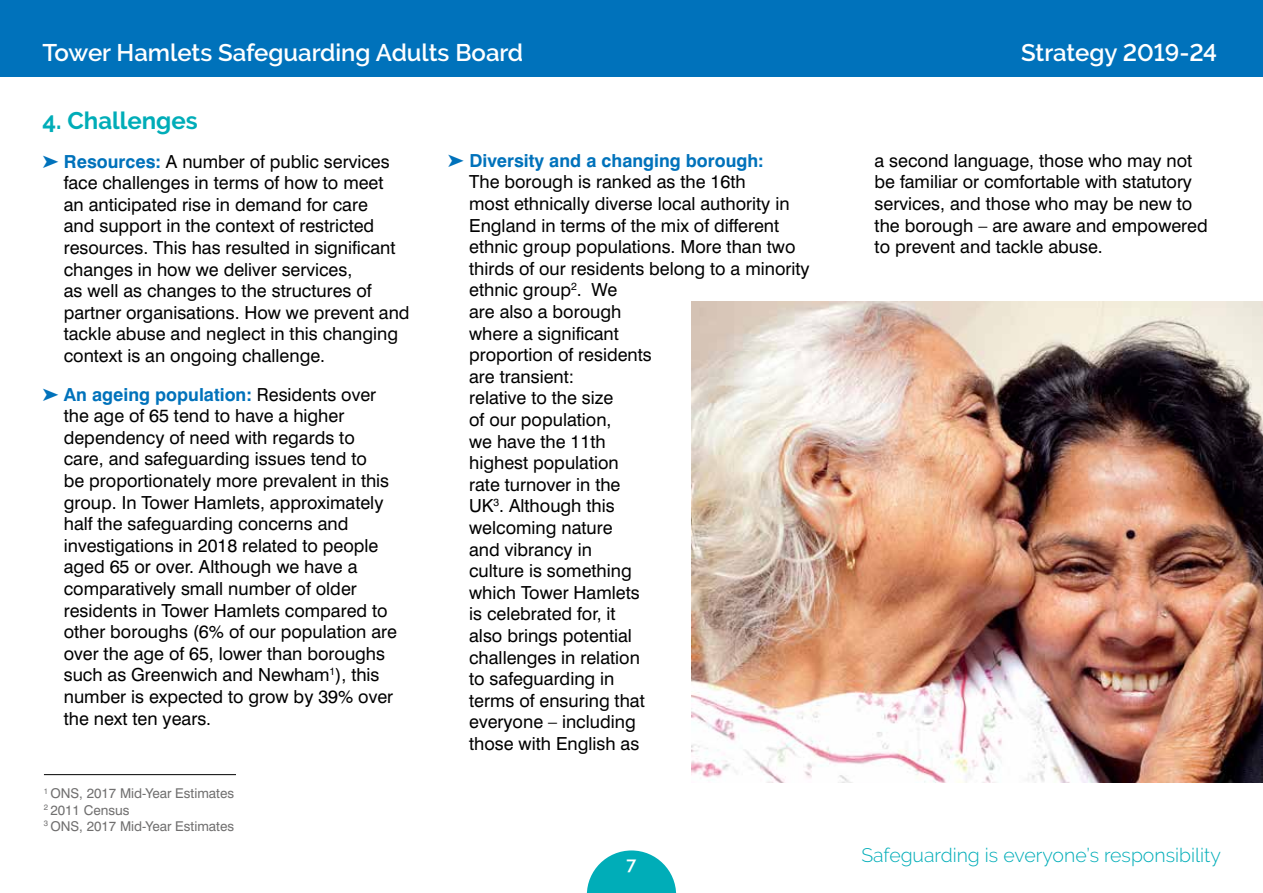
<style>
.page{position:relative;width:1263px;height:893px;background:#fff}
.page>*{position:absolute;margin:0;border:0;box-sizing:border-box;transform-origin:0 0}
.t1{font:600 24px "Raleway";color:#fff}
.t2{font:700 24px "Raleway";color:#00adb8}
.t3{font:300 19.5px "Raleway";color:#00adb8}
.t4{font:18px/21.6px "Swiss 721 BT";color:#000}
.t5{font:600 18px "Raleway";color:#fff}
.t6{font:13.5px/16.2px "Swiss 721 BT";color:#706f6f}
.s1{color:#0072bb}
.s2{font-weight:700;color:#0072bb}
</style>
<div class="page">
<div style="left:0;top:0;width:1263px;height:77px;background:#0072bb"></div>
<svg style="left:587px;top:850px;width:89px;height:43px"></svg>
<img style="left:691px;top:301px;width:572px;height:481px">
<hr style="left:44px;top:774px;width:192px;height:1px;background:#000">
<h1 class="t1" style="left:43px;top:39px;width:482px">Tower Hamlets Safeguarding Adults Board</h1>
<h1 class="t1" style="left:1021px;top:39px;width:198px">Strategy 2019-24</h1>
<h1 class="t2" style="left:43px;top:107px;width:157px">4. Challenges</h1>
<p class="t4" style="left:64px;top:150px;width:347px;text-indent:-21px"><span class="s1">➤</span> <span class="s2">Resources:</span> A number of public services face challenges in terms of how to meet<br>an anticipated rise in demand for care<br>and support in the context of restricted resources. This has resulted in significant changes in how we deliver services,<br>as well as changes to the structures of partner organisations. How we prevent and tackle abuse and neglect in this changing context is an ongoing challenge.</p>
<p class="t4" style="left:64px;top:383px;width:335px;text-indent:-21px"><span class="s1">➤</span> <span class="s2">An ageing population:</span> Residents over the age of 65 tend to have a higher dependency of need with regards to care, and safeguarding issues tend to<br>be proportionately more prevalent in this group. In Tower Hamlets, approximately half the safeguarding concerns and investigations in 2018 related to people aged 65 or over. Although we have a comparatively small number of older residents in Tower Hamlets compared to other boroughs (6% of our population are over the age of 65, lower than boroughs such as Greenwich and Newham<sup>1</sup>), this number is expected to grow by 39% over the next ten years.</p>
<p class="t6" style="left:44px;top:785px;width:192px"><sup>1</sup> ONS, 2017 Mid-Year Estimates<br><sup>2</sup> 2011 Census<br><sup>3</sup> ONS, 2017 Mid-Year Estimates</p>
<p class="t4" style="left:469px;top:149px;width:342px;text-indent:-21px"><span class="s1">➤</span> <span class="s2">Diversity and a changing borough:<br></span>The borough is ranked as the 16th<br>most ethnically diverse local authority in<br>England in terms of the mix of different ethnic group populations. More than two thirds of our residents belong to a minority ethnic group<sup>2</sup>. We<br>are also a borough<br>where a significant<br>proportion of residents<br>are transient:<br>relative to the size<br>of our population,<br>we have the 11th<br>highest population<br>rate turnover in the<br>UK<sup>3</sup>. Although this<br>welcoming nature<br>and vibrancy in<br>culture is something<br>which Tower Hamlets<br>is celebrated for, it<br>also brings potential<br>challenges in relation<br>to safeguarding in<br>terms of ensuring that<br>everyone – including<br>those with English as</p>
<p class="t4" style="left:874px;top:149px;width:335px">a second language, those who may not be familiar or comfortable with statutory services, and those who may be new to the borough – are aware and empowered to prevent and tackle abuse.</p>
<p class="t5" style="left:626px;top:853px;width:11px">7</p>
<p class="t3" style="left:861px;top:844px;width:361px">Safeguarding is everyone’s responsibility</p>
</div>
